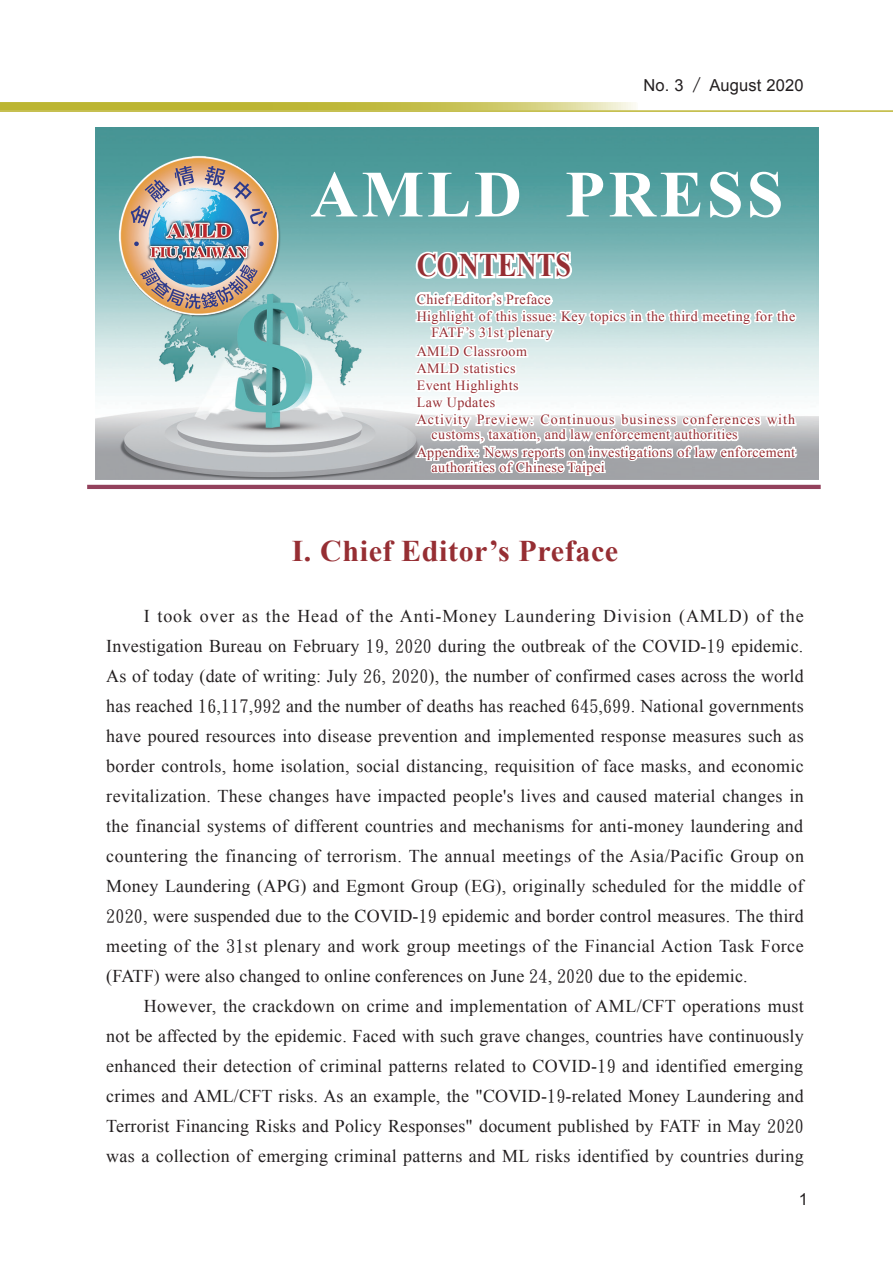
<style>
.page{position:relative;width:893px;height:1263px;background:#fff}
.page>*{position:absolute;margin:0;border:0;box-sizing:border-box;transform-origin:0 0}
.t1{font:700 66px "Times New Roman";letter-spacing:.05em;color:#fff}
.t2{font:700 33px "Times New Roman";color:#962e33;scale:.85 1}
.t3{font:700 30px "Times New Roman";letter-spacing:.02em;color:#962e33}
.t4{font:18px/30px "Times New Roman";letter-spacing:.015em;color:#231f20;text-align:justify}
.t5{font:16.5px "Arial";letter-spacing:.01em;color:#231f20}
.t6{font:14.1px/17.1px "Times New Roman";letter-spacing:.03em;color:#962e33}
.s1{font-family:"Lin Gothic";font-weight:500}
.s2{font-family:"DF Kai Shu SB Estd BF"}
</style>
<div class="page">
<hr style="left:87px;top:485px;width:734px;height:4px;background:#93415c">
<img style="left:96px;top:128px;width:723px;height:351px">
<hr style="left:0;top:110px;width:893px;height:2px;background:#bcb531">
<svg style="left:0;top:102px;width:638px;height:9px;background:#c6c153"></svg>
<svg style="left:413px;top:245px;width:162px;height:37px"></svg>
<svg style="left:412px;top:288px;width:387px;height:192px"></svg>
<img style="left:115px;top:153px;width:170px;height:167px">
<p class="t5" style="left:644px;top:75px;width:162px">No. 3 <span class="s1">∕</span> August 2020</p>
<h1 class="t1" style="left:310px;top:149px;width:475px">AMLD PRESS</h1>
<h2 class="t2" style="left:417px;top:242px;width:183px">CONTENTS</h2>
<p class="t6" style="left:417px;top:290px;width:135px">Chief Editor’s Preface</p>
<p class="t6" style="left:417px;top:307px;width:380px">Highlight of this issue: Key topics in the third meeting for the</p>
<p class="t6" style="left:432px;top:324px;width:123px">FATF’s 31st plenary</p>
<p class="t6" style="left:417px;top:342px;width:380px">AMLD Classroom<br>AMLD statistics<br>Event Highlights<br>Law Updates<br>Activity Preview: Continuous business conferences with</p>
<p class="t6" style="left:417px;top:426px;width:380px;text-indent:15px">customs, taxation, and law enforcement authorities<br>Appendix: News reports on investigations of law enforcement</p>
<p class="t6" style="left:432px;top:458px;width:174px">authorities of Chinese Taipei</p>
<h3 class="t3" style="left:292px;top:530px;width:328px">I. Chief Editor’s Preface</h3>
<p class="t4" style="left:106px;top:600px;width:699px;text-indent:37px">I took over as the Head of the Anti-Money Laundering Division (AMLD) of the Investigation Bureau on February <span class="s2">19</span>, <span class="s2">2020</span> during the outbreak of the COVID-<span class="s2">19</span> epidemic.<br>As of today (date of writing: July <span class="s2">26</span>, <span class="s2">2020</span>), the number of confirmed cases across the world has reached <span class="s2">16</span>,<span class="s2">117</span>,<span class="s2">992</span> and the number of deaths has reached <span class="s2">645</span>,<span class="s2">699</span>. National governments have poured resources into disease prevention and implemented response measures such as border controls, home isolation, social distancing, requisition of face masks, and economic revitalization. These changes have impacted people's lives and caused material changes in the financial systems of different countries and mechanisms for anti-money laundering and countering the financing of terrorism. The annual meetings of the Asia/Pacific Group on Money Laundering (APG) and Egmont Group (EG), originally scheduled for the middle of <span class="s2">2020</span>, were suspended due to the COVID-<span class="s2">19</span> epidemic and border control measures. The third meeting of the <span class="s2">31</span>st plenary and work group meetings of the Financial Action Task Force (FATF) were also changed to online conferences on June <span class="s2">24</span>, <span class="s2">2020</span> due to the epidemic.</p>
<p class="t4" style="left:106px;top:990px;width:699px;text-indent:37px">However, the crackdown on crime and implementation of AML/CFT operations must not be affected by the epidemic. Faced with such grave changes, countries have continuously enhanced their detection of criminal patterns related to COVID-<span class="s2">19</span> and identified emerging crimes and AML/CFT risks. As an example, the "COVID-<span class="s2">19</span>-related Money Laundering and Terrorist Financing Risks and Policy Responses" document published by FATF in May <span class="s2">2020 </span>was a collection of emerging criminal patterns and ML risks identified by countries during</p>
<p class="t5" style="left:799px;top:1188px;width:11px">1</p>
</div>
